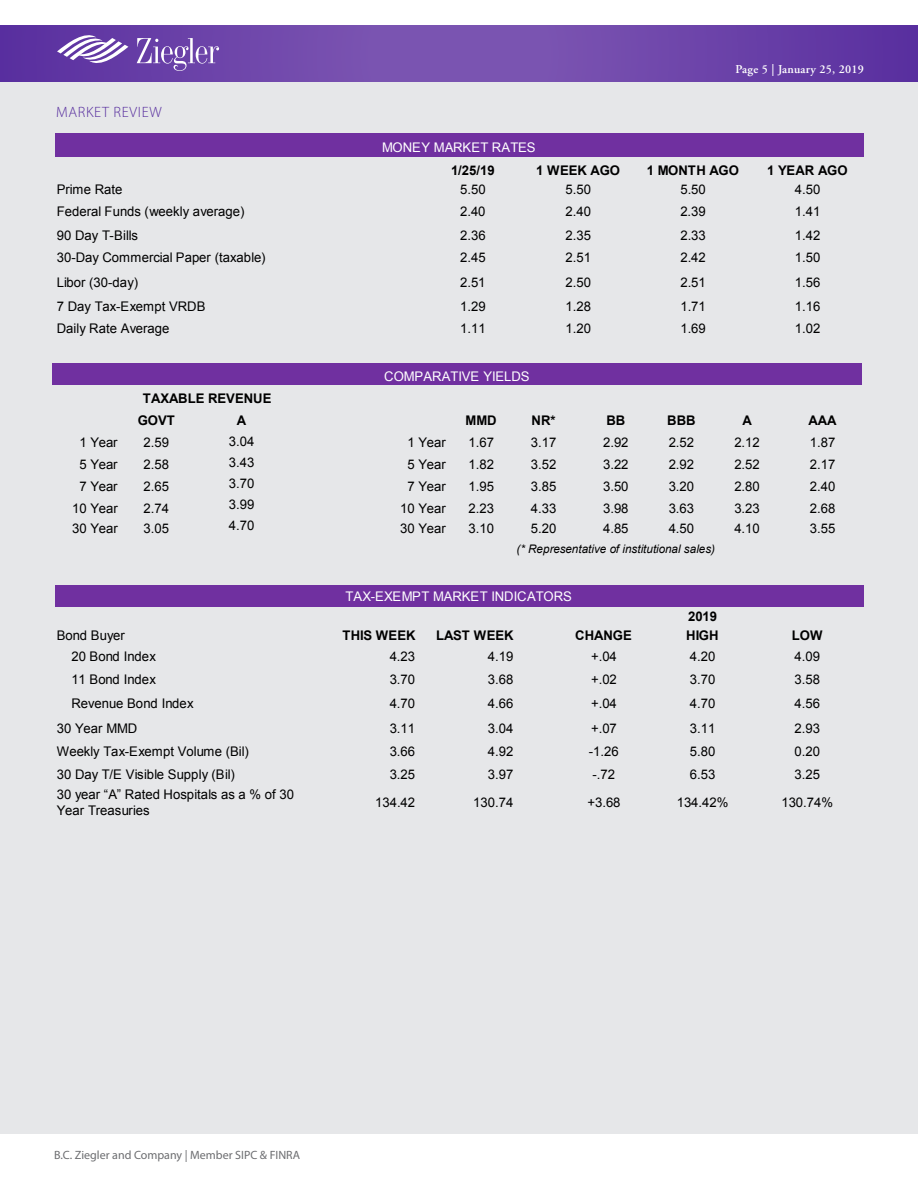
<style>
.page{position:relative;width:918px;height:1188px;background:#fff}
.page>*{position:absolute;margin:0;border:0;box-sizing:border-box;transform-origin:0 0}
.t1{font:300 15px "Myriad Pro";letter-spacing:.045em;color:#552b9d}
.t2{font:13.35px/21.1px "Arial";color:#000;text-align:center}
.t3{font:13.35px/21.1px "Arial";color:#fff}
.t4{font:700 13.35px/21.5px "Arial";color:#000}
.t5{font:12px "Myriad Pro";color:#6c6d70}
.Normal_text{font:600 12px "Adobe Garamond";letter-spacing:.02em;color:#fff}
.t6{font:italic 11.85px "Arial";color:#000}
.s1{font-weight:700;color:#000}
.s2{font-weight:700}
</style>
<div class="page">
<svg style="left:0;top:25px;width:918px;height:58px;background:#6f48ab"></svg>
<div style="left:0;top:83px;width:918px;height:1051px;background:#e6e7e9"></div>
<div style="left:57px;top:134px;width:804px;height:21px;background:#7030a0"></div>
<hr style="left:57px;top:155px;width:804px;height:2px;background:#7030a0">
<div style="left:52px;top:363px;width:810px;height:22px;background:#7030a0"></div>
<div style="left:55px;top:585px;width:808px;height:22px;background:#7030a0"></div>
<svg style="left:137px;top:38px;width:82px;height:33px;background:#8665b8"></svg>
<svg style="left:57px;top:36px;width:71px;height:32px"></svg>
<p class="t1" style="left:56px;top:103px;width:107px">MARKET REVIEW</p>
<p class="t3" style="left:382px;top:137px;width:240px">MONEY MARKET RATES<br>MONEY MA<span class="s1">1</span>RK<span class="s1">/25</span>E<span class="s1">/1</span>T<span class="s1">9</span>RATES<span class="s1">1 WEEK AGO</span></p>
<p class="Normal_text" style="left:735px;top:63px;width:130px">Page 5 | January 25, 2019</p>
<p class="t4" style="left:647px;top:160px;width:94px">1 MONTH AGO</p>
<p class="t4" style="left:767px;top:160px;width:82px">1 YEAR AGO</p>
<p class="t2" style="left:57px;top:178px;width:67px">Prime Rate</p>
<p class="t2" style="left:460px;top:178px;width:27px">5.50</p>
<p class="t2" style="left:565px;top:178px;width:27px">5.50</p>
<p class="t2" style="left:680px;top:178px;width:27px">5.50</p>
<p class="t2" style="left:795px;top:178px;width:27px">4.50</p>
<p class="t2" style="left:57px;top:201px;width:189px">Federal Funds (weekly average)</p>
<p class="t2" style="left:460px;top:201px;width:27px">2.40</p>
<p class="t2" style="left:565px;top:201px;width:27px">2.40</p>
<p class="t2" style="left:680px;top:201px;width:27px">2.39</p>
<p class="t2" style="left:795px;top:201px;width:27px">1.41</p>
<p class="t2" style="left:57px;top:225px;width:83px">90 Day T-Bills</p>
<p class="t2" style="left:460px;top:225px;width:27px">2.36</p>
<p class="t2" style="left:565px;top:225px;width:27px">2.35</p>
<p class="t2" style="left:680px;top:225px;width:27px">2.33</p>
<p class="t2" style="left:795px;top:225px;width:27px">1.42</p>
<p class="t2" style="left:57px;top:247px;width:210px">30-Day Commercial Paper (taxable)</p>
<p class="t2" style="left:460px;top:247px;width:27px">2.45</p>
<p class="t2" style="left:565px;top:247px;width:27px">2.51</p>
<p class="t2" style="left:680px;top:247px;width:27px">2.42</p>
<p class="t2" style="left:795px;top:247px;width:27px">1.50</p>
<p class="t2" style="left:57px;top:271px;width:83px">Libor (30-day)</p>
<p class="t2" style="left:460px;top:271px;width:27px">2.51</p>
<p class="t2" style="left:565px;top:271px;width:27px">2.50</p>
<p class="t2" style="left:680px;top:271px;width:27px">2.51</p>
<p class="t2" style="left:795px;top:271px;width:27px">1.56</p>
<p class="t2" style="left:57px;top:295px;width:150px">7 Day Tax-Exempt VRDB</p>
<p class="t2" style="left:460px;top:295px;width:27px">1.29</p>
<p class="t2" style="left:565px;top:295px;width:27px">1.28</p>
<p class="t2" style="left:680px;top:295px;width:27px">1.71</p>
<p class="t2" style="left:795px;top:295px;width:27px">1.16</p>
<p class="t2" style="left:57px;top:318px;width:114px">Daily Rate Average</p>
<p class="t2" style="left:460px;top:318px;width:27px">1.11</p>
<p class="t2" style="left:565px;top:318px;width:27px">1.20</p>
<p class="t2" style="left:680px;top:318px;width:27px">1.69</p>
<p class="t2" style="left:795px;top:318px;width:27px">1.02</p>
<p class="t3" style="left:384px;top:366px;width:147px">COMPARATIVE YIELDS</p>
<p class="t4" style="left:138px;top:388px;width:135px;text-indent:5px">TAXABLE REVENUE<br>GOVT</p>
<p class="t2" style="left:229px;top:409px;width:27px"><span class="s2">A<br></span>3.04<br>3.43<br>3.70<br>3.99<br>4.70</p>
<p class="t4" style="left:466px;top:410px;width:32px">MMD</p>
<p class="t4" style="left:532px;top:410px;width:26px">NR*</p>
<p class="t4" style="left:606px;top:410px;width:20px">BB</p>
<p class="t4" style="left:667px;top:410px;width:30px">BBB</p>
<p class="t4" style="left:742px;top:410px;width:11px">A</p>
<p class="t4" style="left:808px;top:410px;width:30px">AAA</p>
<p class="t2" style="left:79px;top:432px;width:40px">1 Year</p>
<p class="t2" style="left:144px;top:432px;width:27px">2.59</p>
<p class="t2" style="left:408px;top:432px;width:40px">1 Year</p>
<p class="t2" style="left:468px;top:432px;width:27px">1.67</p>
<p class="t2" style="left:531px;top:432px;width:27px">3.17</p>
<p class="t2" style="left:603px;top:432px;width:27px">2.92</p>
<p class="t2" style="left:669px;top:432px;width:27px">2.52</p>
<p class="t2" style="left:734px;top:432px;width:27px">2.12</p>
<p class="t2" style="left:810px;top:432px;width:27px">1.87</p>
<p class="t2" style="left:79px;top:454px;width:40px">5 Year</p>
<p class="t2" style="left:144px;top:454px;width:27px">2.58</p>
<p class="t2" style="left:408px;top:454px;width:40px">5 Year</p>
<p class="t2" style="left:468px;top:454px;width:27px">1.82</p>
<p class="t2" style="left:531px;top:454px;width:27px">3.52</p>
<p class="t2" style="left:603px;top:454px;width:27px">3.22</p>
<p class="t2" style="left:669px;top:454px;width:27px">2.92</p>
<p class="t2" style="left:734px;top:454px;width:27px">2.52</p>
<p class="t2" style="left:810px;top:454px;width:27px">2.17</p>
<p class="t2" style="left:79px;top:476px;width:40px">7 Year</p>
<p class="t2" style="left:144px;top:476px;width:27px">2.65</p>
<p class="t2" style="left:408px;top:476px;width:40px">7 Year</p>
<p class="t2" style="left:468px;top:476px;width:27px">1.95</p>
<p class="t2" style="left:531px;top:476px;width:27px">3.85</p>
<p class="t2" style="left:603px;top:476px;width:27px">3.50</p>
<p class="t2" style="left:669px;top:476px;width:27px">3.20</p>
<p class="t2" style="left:734px;top:476px;width:27px">2.80</p>
<p class="t2" style="left:810px;top:476px;width:27px">2.40</p>
<p class="t2" style="left:72px;top:498px;width:47px">10 Year</p>
<p class="t2" style="left:144px;top:498px;width:27px">2.74</p>
<p class="t2" style="left:400px;top:498px;width:47px">10 Year</p>
<p class="t2" style="left:468px;top:498px;width:27px">2.23</p>
<p class="t2" style="left:531px;top:498px;width:27px">4.33</p>
<p class="t2" style="left:603px;top:498px;width:27px">3.98</p>
<p class="t2" style="left:669px;top:498px;width:27px">3.63</p>
<p class="t2" style="left:734px;top:498px;width:27px">3.23</p>
<p class="t2" style="left:810px;top:498px;width:27px">2.68</p>
<p class="t2" style="left:72px;top:518px;width:47px">30 Year</p>
<p class="t2" style="left:144px;top:518px;width:27px">3.05</p>
<p class="t2" style="left:400px;top:518px;width:47px">30 Year</p>
<p class="t2" style="left:468px;top:518px;width:27px">3.10</p>
<p class="t2" style="left:531px;top:518px;width:27px">5.20</p>
<p class="t2" style="left:603px;top:518px;width:27px">4.85</p>
<p class="t2" style="left:669px;top:518px;width:27px">4.50</p>
<p class="t2" style="left:734px;top:518px;width:27px">4.10</p>
<p class="t2" style="left:810px;top:518px;width:27px">3.55</p>
<p class="t6" style="left:517px;top:542px;width:200px">(* Representative of institutional sales)</p>
<p class="t3" style="left:346px;top:586px;width:228px">TAX-EXEMPT MARKET INDICATORS</p>
<p class="t4" style="left:688px;top:606px;width:31px">2019</p>
<p class="t2" style="left:57px;top:625px;width:70px">Bond Buyer</p>
<p class="t4" style="left:342px;top:625px;width:75px">THIS WEEK</p>
<p class="t4" style="left:436px;top:625px;width:79px">LAST WEEK</p>
<p class="t4" style="left:575px;top:625px;width:58px">CHANGE</p>
<p class="t4" style="left:686px;top:625px;width:34px">HIGH</p>
<p class="t4" style="left:792px;top:625px;width:32px">LOW</p>
<p class="t2" style="left:71px;top:646px;width:86px">20 Bond Index</p>
<p class="t2" style="left:390px;top:646px;width:27px">4.23</p>
<p class="t2" style="left:488px;top:646px;width:27px">4.19</p>
<p class="t2" style="left:591px;top:646px;width:27px">+.04</p>
<p class="t2" style="left:690px;top:646px;width:27px">4.20</p>
<p class="t2" style="left:795px;top:646px;width:27px">4.09</p>
<p class="t2" style="left:71px;top:669px;width:86px">11 Bond Index</p>
<p class="t2" style="left:390px;top:669px;width:27px">3.70</p>
<p class="t2" style="left:488px;top:669px;width:27px">3.68</p>
<p class="t2" style="left:591px;top:669px;width:27px">+.02</p>
<p class="t2" style="left:690px;top:669px;width:27px">3.70</p>
<p class="t2" style="left:795px;top:669px;width:27px">3.58</p>
<p class="t2" style="left:71px;top:693px;width:124px">Revenue Bond Index</p>
<p class="t2" style="left:390px;top:693px;width:27px">4.70</p>
<p class="t2" style="left:488px;top:693px;width:27px">4.66</p>
<p class="t2" style="left:591px;top:693px;width:27px">+.04</p>
<p class="t2" style="left:690px;top:693px;width:27px">4.70</p>
<p class="t2" style="left:795px;top:693px;width:27px">4.56</p>
<p class="t2" style="left:57px;top:718px;width:82px">30 Year MMD</p>
<p class="t2" style="left:390px;top:718px;width:27px">3.11</p>
<p class="t2" style="left:488px;top:718px;width:27px">3.04</p>
<p class="t2" style="left:591px;top:718px;width:27px">+.07</p>
<p class="t2" style="left:690px;top:718px;width:27px">3.11</p>
<p class="t2" style="left:795px;top:718px;width:27px">2.93</p>
<p class="t2" style="left:57px;top:741px;width:194px">Weekly Tax-Exempt Volume (Bil)</p>
<p class="t2" style="left:390px;top:741px;width:27px">3.66</p>
<p class="t2" style="left:488px;top:741px;width:27px">4.92</p>
<p class="t2" style="left:589px;top:741px;width:31px">-1.26</p>
<p class="t2" style="left:690px;top:741px;width:27px">5.80</p>
<p class="t2" style="left:795px;top:741px;width:27px">0.20</p>
<p class="t2" style="left:57px;top:764px;width:180px">30 Day T/E Visible Supply (Bil)</p>
<p class="t2" style="left:390px;top:764px;width:27px">3.25</p>
<p class="t2" style="left:488px;top:764px;width:27px">3.97</p>
<p class="t2" style="left:592px;top:764px;width:24px">-.72</p>
<p class="t2" style="left:690px;top:764px;width:27px">6.53</p>
<p class="t2" style="left:795px;top:764px;width:27px">3.25</p>
<p class="t2" style="left:57px;top:787px;width:239px;line-height:15.5px;text-align:left">30 year “A” Rated Hospitals as a % of 30<br>Year Treasuries</p>
<p class="t2" style="left:375px;top:792px;width:42px">134.42</p>
<p class="t2" style="left:473px;top:792px;width:42px">130.74</p>
<p class="t2" style="left:587px;top:792px;width:35px">+3.68</p>
<p class="t2" style="left:677px;top:792px;width:53px">134.42%</p>
<p class="t2" style="left:781px;top:792px;width:53px">130.74%</p>
<p class="t5" style="left:54px;top:1147px;width:248px">B.C. Ziegler and Company | Member SIPC &amp; FINRA</p>
</div>
